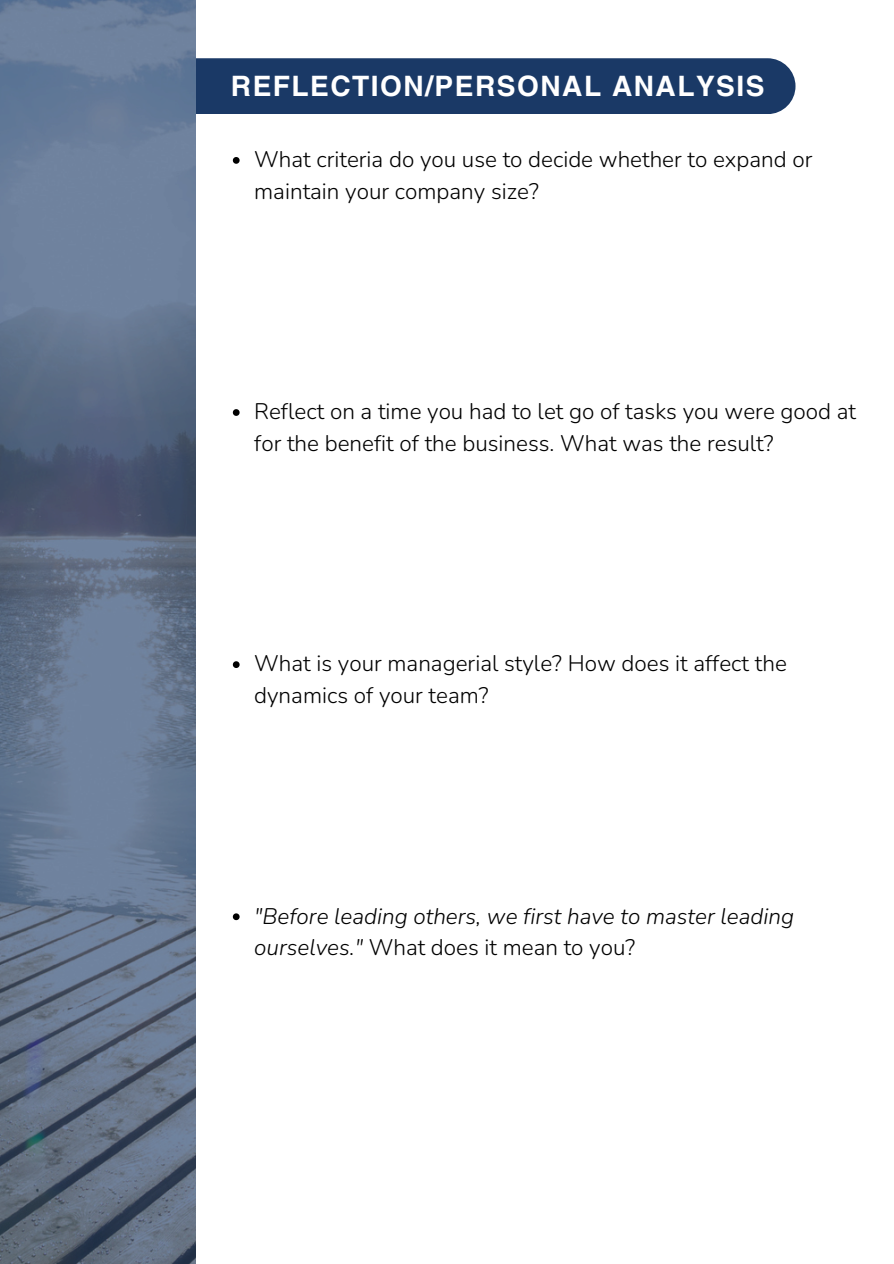
<style>
.page{position:relative;width:894px;height:1264px;background:#fff}
.page>*{position:absolute;margin:0;border:0;box-sizing:border-box;transform-origin:0 0}
.t1{font:700 28.2px "Helvetica LT Pro";letter-spacing:.05em;color:#fff}
.t2{font:300 22.5px/31.5px "Nunito";color:#000}
.t3{font:italic 300 22.5px/31.5px "Nunito";color:#000}
.s1{font-style:normal}
</style>
<div class="page">
<div style="left:143px;top:58px;width:652px;height:56px;background:#1a3966;border-radius:28px"></div>
<svg style="left:0;top:0;width:196px;height:1263px;background:#62738b"></svg>
<svg style="left:233px;top:157px;width:6px;height:7px"></svg>
<svg style="left:233px;top:409px;width:6px;height:7px"></svg>
<svg style="left:233px;top:661px;width:6px;height:7px"></svg>
<svg style="left:233px;top:913px;width:6px;height:7px"></svg>
<p class="t1" style="left:231px;top:76px;width:535px">REFLECTION/PERSONAL ANALYSIS</p>
<p class="t2" style="left:254px;top:144px;width:559px">What criteria do you use to decide whether to expand or maintain your company size?</p>
<p class="t2" style="left:254px;top:396px;width:603px">Reflect on a time you had to let go of tasks you were good at for the benefit of the business. What was the result?</p>
<p class="t2" style="left:254px;top:648px;width:534px">What is your managerial style? How does it affect the dynamics of your team?</p>
<p class="t3" style="left:254px;top:900px;width:541px">"Before leading others, we first have to master leading ourselves." <span class="s1">What does it mean to you?</span></p>
</div>
